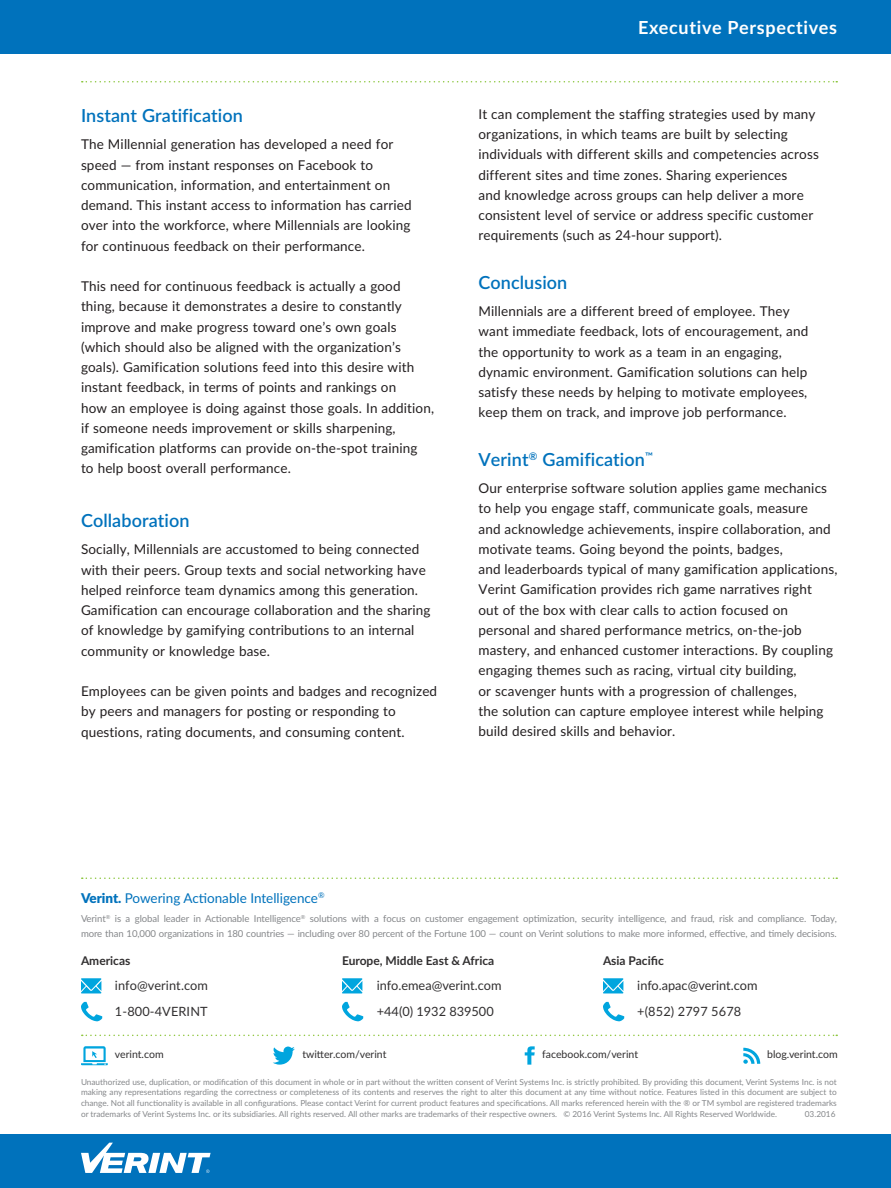
<style>
.page{position:relative;width:891px;height:1188px;background:#fff}
.page>*{position:absolute;margin:0;border:0;box-sizing:border-box;transform-origin:0 0}
.t1{font:600 18px "Lato";letter-spacing:.005em;color:#0072bc}
.t2{font:700 18px "Lato";letter-spacing:.04em;color:#fff}
.t3{font:13.5px/20.2px "Lato";letter-spacing:.01em;color:#231f20}
.t4{font:13.5px "Lato";color:#0072bc}
.t5{font:12.75px/25.5px "Lato";color:#312f30}
.t6{font:700 12px "Lato";color:#312f30}
.t7{font:10.5px "Lato";color:#312f30}
.t8{font:9.6px/15px "Lato";letter-spacing:-.01em;color:#86888b}
.t9{font:8.25px/10.6px "Lato";color:#86888b;text-align:justify}
.s1{font-weight:900}
</style>
<div class="page">
<div style="left:0;top:0;width:891px;height:54px;background:#0072bc"></div>
<div style="left:0;top:1134px;width:891px;height:54px;background:#0072bc"></div>
<svg style="left:82px;top:81px;width:755px;height:1px"></svg>
<svg style="left:81px;top:1143px;width:130px;height:30px"></svg>
<svg style="left:81px;top:1002px;width:21px;height:19px"></svg>
<svg style="left:81px;top:978px;width:20px;height:15px"></svg>
<svg style="left:82px;top:878px;width:755px;height:1px"></svg>
<svg style="left:82px;top:1035px;width:755px;height:1px"></svg>
<svg style="left:342px;top:1002px;width:21px;height:19px"></svg>
<svg style="left:342px;top:978px;width:20px;height:15px"></svg>
<svg style="left:603px;top:1002px;width:21px;height:19px"></svg>
<svg style="left:603px;top:978px;width:20px;height:15px"></svg>
<svg style="left:81px;top:1046px;width:27px;height:19px"></svg>
<svg style="left:273px;top:1047px;width:22px;height:18px"></svg>
<svg style="left:525px;top:1046px;width:10px;height:19px"></svg>
<svg style="left:743px;top:1048px;width:17px;height:16px"></svg>
<h1 class="t1" style="left:81px;top:103px;width:163px">Instant Gratification</h1>
<p class="t3" style="left:81px;top:134px;width:332px">The Millennial generation has developed a need for speed — from instant responses on Facebook to communication, information, and entertainment on demand. This instant access to information has carried over into the workforce, where Millennials are looking for continuous feedback on their performance.</p>
<p class="t3" style="left:81px;top:276px;width:355px">This need for continuous feedback is actually a good thing, because it demonstrates a desire to constantly improve and make progress toward one’s own goals (which should also be aligned with the organization’s goals). Gamification solutions feed into this desire with instant feedback, in terms of points and rankings on<br>how an employee is doing against those goals. In addition, if someone needs improvement or skills sharpening, gamification platforms can provide on-the-spot training<br>to help boost overall performance.</p>
<h1 class="t1" style="left:81px;top:508px;width:110px">Collaboration</h1>
<p class="t3" style="left:81px;top:539px;width:351px">Socially, Millennials are accustomed to being connected with their peers. Group texts and social networking have helped reinforce team dynamics among this generation.<br>Gamification can encourage collaboration and the sharing of knowledge by gamifying contributions to an internal community or knowledge base.</p>
<p class="t3" style="left:81px;top:681px;width:358px">Employees can be given points and badges and recognized by peers and managers for posting or responding to questions, rating documents, and consuming content.</p>
<h1 class="t2" style="left:638px;top:15px;width:200px">Executive Perspectives</h1>
<p class="t3" style="left:478px;top:103px;width:342px">It can complement the staffing strategies used by many organizations, in which teams are built by selecting individuals with different skills and competencies across different sites and time zones. Sharing experiences<br>and knowledge across groups can help deliver a more consistent level of service or address specific customer requirements (such as 24-hour support).</p>
<h1 class="t1" style="left:478px;top:269px;width:90px">Conclusion</h1>
<p class="t3" style="left:478px;top:301px;width:331px">Millennials are a different breed of employee. They want immediate feedback, lots of encouragement, and the opportunity to work as a team in an engaging, dynamic environment. Gamification solutions can help satisfy these needs by helping to motivate employees, keep them on track, and improve job performance.</p>
<h1 class="t1" style="left:478px;top:446px;width:176px">Verint<sup>®</sup> Gamification<sup>™</sup></h1>
<p class="t3" style="left:478px;top:478px;width:360px">Our enterprise software solution applies game mechanics to help you engage staff, communicate goals, measure<br>and acknowledge achievements, inspire collaboration, and motivate teams. Going beyond the points, badges,<br>and leaderboards typical of many gamification applications, Verint Gamification provides rich game narratives right<br>out of the box with clear calls to action focused on personal and shared performance metrics, on-the-job mastery, and enhanced customer interactions. By coupling engaging themes such as racing, virtual city building,<br>or scavenger hunts with a progression of challenges,<br>the solution can capture employee interest while helping build desired skills and behavior.</p>
<p class="t4" style="left:81px;top:888px;width:245px"><span class="s1">Verint.</span> Powering Actionable Intelligence<sup>®</sup></p>
<p class="t8" style="left:81px;top:911px;width:757px">Verint<sup>®</sup> is a global leader in Actionable Intelligence<sup>®</sup> solutions with a focus on customer engagement optimization, security intelligence, and fraud, risk and compliance. Today, more than 10,000 organizations in 180 countries — including over 80 percent of the Fortune 100 — count on Verint solutions to make more informed, effective, and timely decisions.</p>
<p class="t6" style="left:81px;top:952px;width:51px">Americas</p>
<p class="t6" style="left:342px;top:952px;width:154px">Europe, Middle East &amp; Africa</p>
<p class="t6" style="left:603px;top:952px;width:62px">Asia Pacific</p>
<p class="t5" style="left:115px;top:972px;width:95px">info@verint.com<br>1-800-4VERINT</p>
<p class="t5" style="left:377px;top:972px;width:126px">info.emea@verint.com +44(0) 1932 839500</p>
<p class="t5" style="left:637px;top:972px;width:122px">info.apac@verint.com +(852) 2797 5678</p>
<p class="t7" style="left:115px;top:1047px;width:50px">verint.com</p>
<p class="t7" style="left:302px;top:1047px;width:86px">twitter.com/verint</p>
<p class="t7" style="left:542px;top:1047px;width:97px">facebook.com/verint</p>
<p class="t7" style="left:767px;top:1047px;width:72px">blog.verint.com</p>
<p class="t9" style="left:81px;top:1076px;width:757px">Unauthorized use, duplication, or modification of this document in whole or in part without the written consent of Verint Systems Inc. is strictly prohibited. By providing this document, Verint Systems Inc. is not making any representations regarding the correctness or completeness of its contents and reserves the right to alter this document at any time without notice. Features listed in this document are subject to change. Not all functionality is available in all configurations. Please contact Verint for current product features and specifications. All marks referenced herein with the ® or TM symbol are registered trademarks or trademarks of Verint Systems Inc. or its subsidiaries. All rights reserved. All other marks are trademarks of their respective owners. © 2016 Verint Systems Inc. All Rights Reserved Worldwide.</p>
<p class="t9" style="left:805px;top:1108px;width:32px">03.2016</p>
</div>
